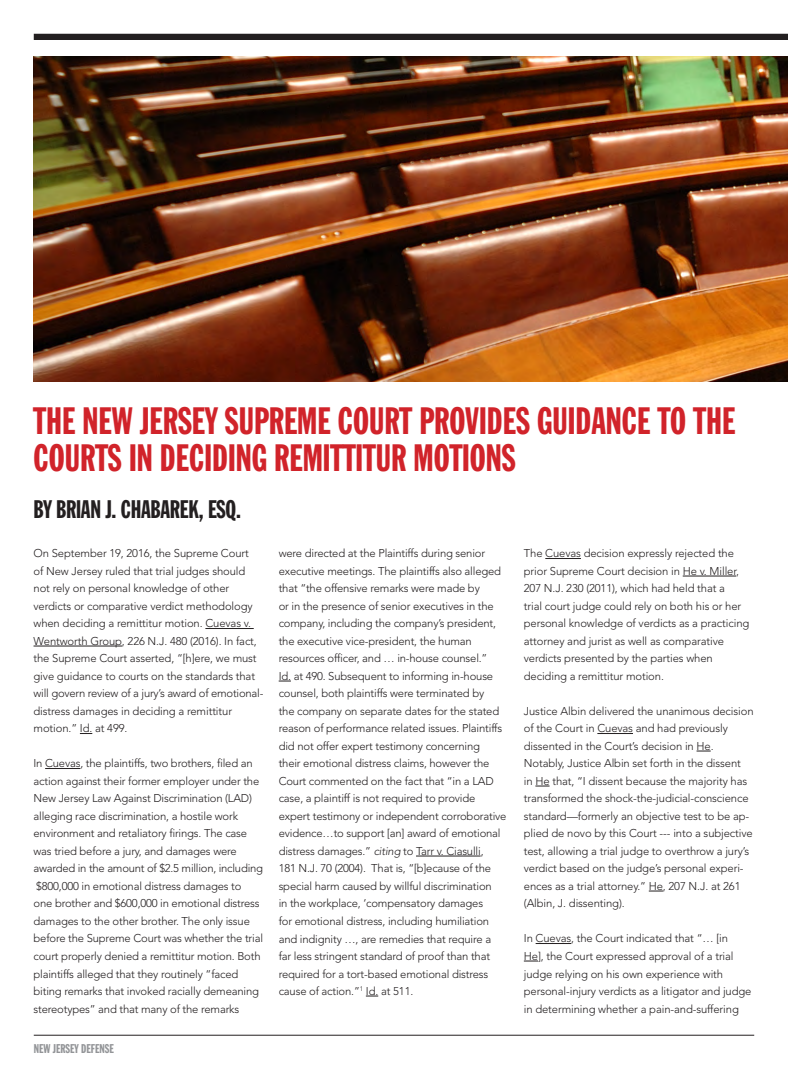
<style>
.page{position:relative;width:788px;height:1080px;background:#fff}
.page>*{position:absolute;margin:0;border:0;box-sizing:border-box;transform-origin:0 0}
.t1{font:37.5px/37.5px "Franklin Gothic Extra Cond";color:#d1232a}
.t2{font:25px "Franklin Gothic Extra Cond";letter-spacing:-.01em;color:#231f20}
.t3{font:12.5px "Franklin Gothic Extra Cond";color:#939598}
.t4{font:300 11.25px/17.5px "Avenir";letter-spacing:-.015em;color:#231f20}
.s1{font-style:italic}
</style>
<div class="page">
<hr style="left:34px;top:1035px;width:720px;height:1px;background:#231f20">
<hr style="left:205px;top:628px;width:49px;height:1px;background:#231f20">
<hr style="left:34px;top:646px;width:88px;height:1px;background:#231f20">
<svg style="left:80px;top:733px;width:12px;height:1px"></svg>
<hr style="left:45px;top:768px;width:35px;height:1px;background:#231f20">
<svg style="left:279px;top:681px;width:12px;height:1px"></svg>
<hr style="left:416px;top:856px;width:64px;height:1px;background:#231f20">
<svg style="left:366px;top:996px;width:12px;height:1px"></svg>
<hr style="left:545px;top:558px;width:36px;height:1px;background:#231f20">
<hr style="left:682px;top:576px;width:54px;height:1px;background:#231f20">
<hr style="left:597px;top:733px;width:36px;height:1px;background:#231f20">
<svg style="left:696px;top:751px;width:14px;height:1px"></svg>
<svg style="left:535px;top:786px;width:14px;height:1px"></svg>
<svg style="left:648px;top:891px;width:15px;height:1px"></svg>
<hr style="left:535px;top:943px;width:36px;height:1px;background:#231f20">
<svg style="left:524px;top:961px;width:14px;height:1px"></svg>
<div style="left:34px;top:34px;width:754px;height:6px;background:#231f20"></div>
<img style="left:34px;top:57px;width:754px;height:325px">
<p class="t1" style="left:34px;top:402px;width:703px">THE NEW JERSEY SUPREME COURT PROVIDES GUIDANCE TO THE<br>COURTS IN DECIDING REMITTITUR MOTIONS</p>
<p class="t2" style="left:34px;top:496px;width:209px">BY BRIAN J. CHABAREK, ESQ.</p>
<p class="t4" style="left:34px;top:545px;width:231px">On September 19, 2016, the Supreme Court<br>of New Jersey ruled that trial judges should not rely on personal knowledge of other verdicts or comparative verdict methodology when deciding a remittitur motion. Cuevas v.<br>Wentworth Group, 226 N.J. 480 (2016). In fact, the Supreme Court asserted, “[h]ere, we must give guidance to courts on the standards that will govern review of a jury’s award of emotional&shy;distress damages in deciding a remittitur motion.” Id. at 499.</p>
<p class="t4" style="left:34px;top:755px;width:231px">In Cuevas, the plaintiffs, two brothers, filed an action against their former employer under the New Jersey Law Against Discrimination (LAD) alleging race discrimination, a hostile work environment and retaliatory firings. The case was tried before a jury, and damages were awarded in the amount of $2.5 million, including $800,000 in emotional distress damages to<br>one brother and $600,000 in emotional distress damages to the other brother. The only issue before the Supreme Court was whether the trial court properly denied a remittitur motion. Both plaintiffs alleged that they routinely “faced biting remarks that invoked racially demeaning stereotypes” and that many of the remarks</p>
<p class="t3" style="left:34px;top:1042px;width:82px">NEW JERSEY DEFENSE</p>
<p class="t4" style="left:279px;top:545px;width:229px">were directed at the Plaintiffs during senior executive meetings. The plaintiffs also alleged that “the offensive remarks were made by<br>or in the presence of senior executives in the company, including the company’s president, the executive vice-president, the human resources officer, and … in-house counsel.”<br>Id. at 490. Subsequent to informing in-house counsel, both plaintiffs were terminated by<br>the company on separate dates for the stated reason of performance related issues. Plaintiffs did not offer expert testimony concerning<br>their emotional distress claims, however the Court commented on the fact that “in a LAD case, a plaintiff is not required to provide expert testimony or independent corroborative evidence…to support [an] award of emotional distress damages.” <span class="s1">citing</span> to Tarr v. Ciasulli,<br>181 N.J. 70 (2004). That is, “[b]ecause of the special harm caused by willful discrimination<br>in the workplace, ‘compensatory damages<br>for emotional distress, including humiliation and indignity …, are remedies that require a far less stringent standard of proof than that required for a tort-based emotional distress cause of action.”<sup>1</sup> Id. at 511.</p>
<p class="t4" style="left:524px;top:545px;width:227px">The Cuevas decision expressly rejected the prior Supreme Court decision in He v. Miller, 207 N.J. 230 (2011), which had held that a<br>trial court judge could rely on both his or her personal knowledge of verdicts as a practicing attorney and jurist as well as comparative verdicts presented by the parties when deciding a remittitur motion.</p>
<p class="t4" style="left:524px;top:702px;width:231px">Justice Albin delivered the unanimous decision of the Court in Cuevas and had previously dissented in the Court’s decision in He.<br>Notably, Justice Albin set forth in the dissent<br>in He that, “I dissent because the majority has transformed the shock-the-judicial-conscience standard—formerly an objective test to be ap&shy;plied de novo by this Court --- into a subjective test, allowing a trial judge to overthrow a jury’s verdict based on the judge’s personal experi&shy;ences as a trial attorney.” He, 207 N.J. at 261 (Albin, J. dissenting).</p>
<p class="t4" style="left:524px;top:930px;width:229px">In Cuevas, the Court indicated that “… [in<br>He], the Court expressed approval of a trial judge relying on his own experience with personal-injury verdicts as a litigator and judge in determining whether a pain-and-suffering</p>
</div>
